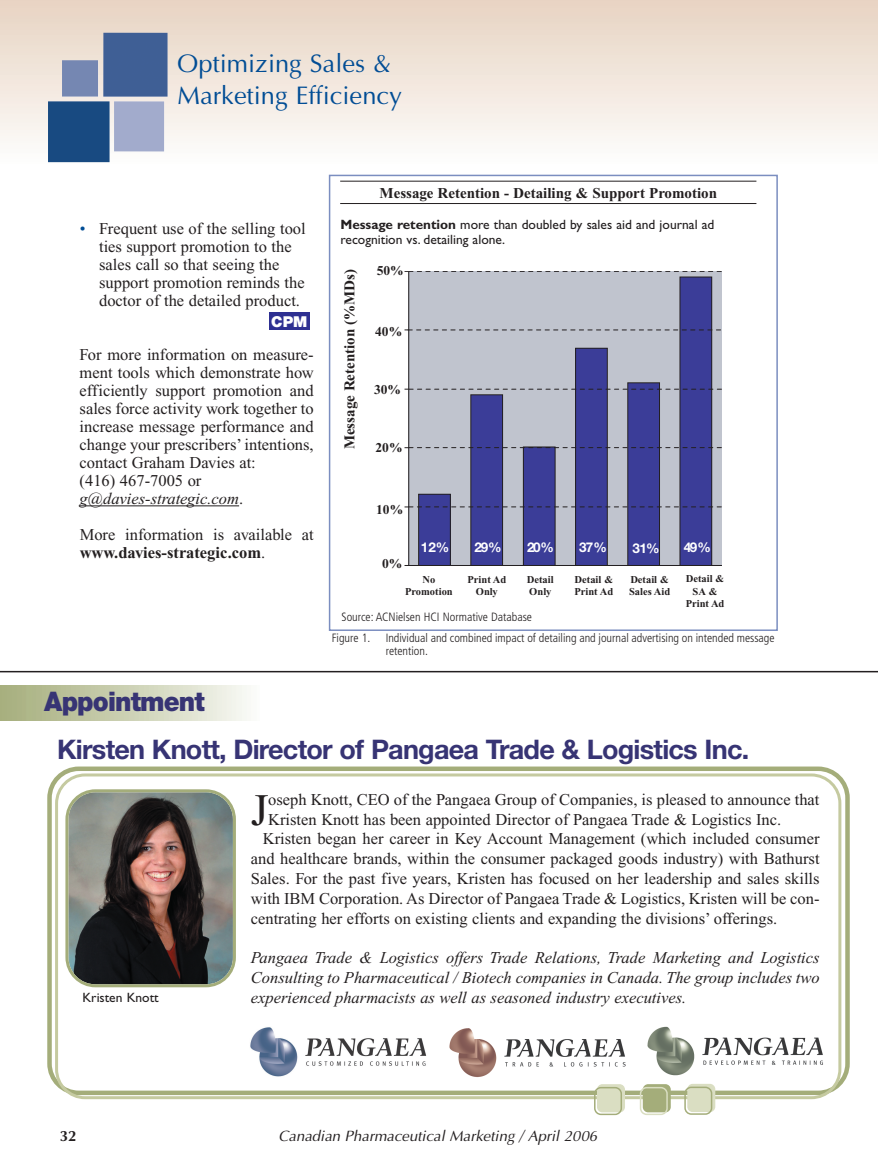
<style>
.page{position:relative;width:878px;height:1175px;background:#fff}
.page>*{position:absolute;margin:0;border:0;box-sizing:border-box;transform-origin:0 0}
.t1{font:45px "Times";color:#231f20}
.t2{font:700 27px "Helvetica Neue";letter-spacing:-.03em;color:#373474}
.t3{font:900 27px "Helvetica Neue";letter-spacing:-.035em;color:#373474;scale:.94 1}
.t4{font:25.5px/31.5px "Optima";color:#014d95}
.t5{font:16.5px/18px "Times";color:#231f20}
.t6{font:italic 16.5px/19.8px "Times";color:#231f20;text-align:justify}
.t7{font:700 15px "Times";color:#231f20}
.t8{font:italic 15px "Optima";color:#231f20}
.t9{font:900 15px "Helvetica Neue";color:#fff}
.t10{font:700 15px "Optima";color:#231f20}
.t11{font:13.5px/15px "Gill Sans";color:#231f20}
.t12{font:700 13.5px "Helvetica Neue";letter-spacing:-.085em;color:#fff}
.t13{font:700 13.5px "Times";color:#231f20}
.t14{font:300 condensed 12px/13.5px "Frutiger";color:#231f20}
.t15{font:700 10.5px/12.6px "Times";color:#231f20;text-align:center}
.s1{color:#014d95}
.s2{font-style:italic}
.s3{font-weight:700}
</style>
<div class="page">
<hr style="left:80px;top:505px;width:159px;height:1px;background:#231f20">
<div style="left:0;top:0;width:878px;height:164px;background:linear-gradient(to bottom,#e7d3c2,#fdfdfc)"></div>
<img style="left:48px;top:33px;width:120px;height:129px">
<div style="left:269px;top:312px;width:41px;height:18px;background:#2e3092"></div>
<svg style="left:47px;top:766px;width:802px;height:319px"></svg>
<svg style="left:55px;top:773px;width:786px;height:326px"></svg>
<div style="left:597px;top:1084px;width:28px;height:28px;background:#dadec2;border-radius:5px"></div>
<svg style="left:594px;top:1086px;width:28px;height:29px"></svg>
<svg style="left:642px;top:1084px;width:28px;height:28px"></svg>
<svg style="left:639px;top:1086px;width:28px;height:29px"></svg>
<svg style="left:687px;top:1083px;width:28px;height:29px"></svg>
<svg style="left:684px;top:1086px;width:28px;height:28px"></svg>
<div style="left:0;top:685px;width:260px;height:35px;background:linear-gradient(to right,#a4ac79,#f9faf6)"></div>
<div style="left:81px;top:990px;width:149px;height:18px;background:#fff"></div>
<img style="left:242px;top:1009px;width:197px;height:69px">
<img style="left:444px;top:1010px;width:191px;height:72px">
<img style="left:640px;top:1011px;width:191px;height:68px">
<div style="left:409px;top:271px;width:313px;height:294px;background:#c0c4ce"></div>
<hr style="left:408px;top:271px;width:1px;height:294px;background:#231f20">
<hr style="left:404px;top:565px;width:318px;height:1px;background:#231f20">
<div style="left:418px;top:494px;width:32px;height:71px;background:#3b3d98"></div>
<div style="left:418px;top:494px;width:32px;height:72px;border:1px solid #231f20"></div>
<div style="left:471px;top:395px;width:31px;height:170px;background:#3b3d98"></div>
<div style="left:470px;top:394px;width:33px;height:172px;border:1px solid #231f20"></div>
<div style="left:523px;top:447px;width:32px;height:118px;background:#3b3d98"></div>
<div style="left:523px;top:446px;width:32px;height:120px;border:1px solid #231f20"></div>
<div style="left:575px;top:348px;width:32px;height:217px;background:#3b3d98"></div>
<div style="left:575px;top:348px;width:32px;height:218px;border:1px solid #231f20"></div>
<div style="left:627px;top:383px;width:32px;height:182px;background:#3b3d98"></div>
<div style="left:627px;top:382px;width:33px;height:184px;border:1px solid #231f20"></div>
<div style="left:680px;top:277px;width:31px;height:288px;background:#3b3d98"></div>
<div style="left:679px;top:277px;width:33px;height:289px;border:1px solid #231f20"></div>
<svg style="left:404px;top:271px;width:317px;height:1px"></svg>
<svg style="left:404px;top:329px;width:316px;height:1px"></svg>
<svg style="left:404px;top:389px;width:317px;height:1px"></svg>
<svg style="left:404px;top:447px;width:317px;height:1px"></svg>
<svg style="left:404px;top:506px;width:317px;height:1px"></svg>
<div style="left:329px;top:175px;width:448px;height:456px;border:2px solid #7b8ec0"></div>
<hr style="left:340px;top:181px;width:416px;height:1px;background:#231f20">
<hr style="left:340px;top:203px;width:416px;height:1px;background:#231f20">
<hr style="left:0;top:671px;width:878px;height:1px;background:#231f20">
<h3 class="t4" style="left:177px;top:47px;width:226px">Optimizing Sales &amp;<br>Marketing Efficiency</h3>
<p class="t5" style="left:99px;top:221px;width:208px;text-indent:-19px"><span class="s1">•</span> Frequent use of the selling tool ties support promotion to the sales call so that seeing the support promotion reminds the doctor of the detailed product.</p>
<p class="t5" style="left:80px;top:347px;width:236px">For more information on measure&shy;ment tools which demonstrate how efficiently support promotion and sales force activity work together to increase message performance and change your prescribers’ intentions, contact Graham Davies at:<br>(416) 467-7005 or <span class="s2">g@davies-strategic.com</span>.</p>
<p class="t5" style="left:80px;top:527px;width:236px">More information is available at <span class="s3">www.davies-strategic.com</span>.</p>
<p class="t9" style="left:271px;top:316px;width:38px">CPM</p>
<h2 class="t3" style="left:44px;top:692px;width:172px">Appointment</h2>
<p class="t7" style="left:379px;top:188px;width:339px">Message Retention - Detailing &amp; Support Promotion</p>
<p class="t11" style="left:340px;top:219px;width:375px"><span class="s3">Message retention</span> more than doubled by sales aid and journal ad recognition vs. detailing alone.</p>
<p class="t7" style="left:344px;top:449px;width:182px;rotate:-90deg">Message Retention (%MDs)</p>
<p class="t13" style="left:377px;top:266px;width:28px">50%</p>
<p class="t13" style="left:375px;top:327px;width:28px">40%</p>
<p class="t13" style="left:374px;top:385px;width:28px">30%</p>
<p class="t13" style="left:375px;top:443px;width:28px">20%</p>
<p class="t13" style="left:376px;top:505px;width:28px">10%</p>
<p class="t13" style="left:382px;top:559px;width:22px">0%</p>
<p class="t12" style="left:421px;top:542px;width:30px">12%</p>
<p class="t12" style="left:474px;top:542px;width:29px">29%</p>
<p class="t12" style="left:527px;top:542px;width:29px">20%</p>
<p class="t12" style="left:579px;top:542px;width:29px">37%</p>
<p class="t12" style="left:632px;top:543px;width:29px">31%</p>
<p class="t12" style="left:683px;top:542px;width:29px">49%</p>
<p class="t15" style="left:405px;top:574px;width:49px">No<br>Promotion</p>
<p class="t15" style="left:467px;top:574px;width:40px">Print Ad<br>Only</p>
<p class="t15" style="left:527px;top:574px;width:28px;text-align:left">Detail<br>Only</p>
<p class="t15" style="left:574px;top:574px;width:40px;text-align:left">Detail &amp;<br>Print Ad</p>
<p class="t15" style="left:629px;top:574px;width:43px;text-align:left">Detail &amp;<br>Sales Aid</p>
<p class="t15" style="left:685px;top:573px;width:40px">Detail &amp;<br>SA &amp;<br>Print Ad</p>
<p class="t14" style="left:341px;top:611px;width:192px">Source: ACNielsen HCI Normative Database</p>
<p class="t14" style="left:332px;top:632px;width:40px">Figure 1.</p>
<p class="t14" style="left:386px;top:632px;width:390px">Individual and combined impact of detailing and journal advertising on intended message retention.</p>
<h2 class="t2" style="left:57px;top:740px;width:693px">Kirsten Knott, Director of Pangaea Trade &amp; Logistics Inc.</h2>
<p class="t11" style="left:82px;top:990px;width:78px">Kristen Knott</p>
<h1 class="t1" style="left:251px;top:793px;width:19px">J</h1>
<p class="t5" style="left:268px;top:792px;width:553px">oseph Knott, CEO of the Pangaea Group of Companies, is pleased to announce that</p>
<p class="t5" style="left:268px;top:811px;width:514px">Kristen Knott has been appointed Director of Pangaea Trade &amp; Logistics Inc.</p>
<p class="t5" style="left:263px;top:831px;width:558px">Kristen began her career in Key Account Management (which included consumer</p>
<p class="t5" style="left:251px;top:851px;width:570px">and healthcare brands, within the consumer packaged goods industry) with Bathurst</p>
<p class="t5" style="left:251px;top:871px;width:570px">Sales. For the past five years, Kristen has focused on her leadership and sales skills</p>
<p class="t5" style="left:251px;top:891px;width:570px">with IBM Corporation. As Director of Pangaea Trade &amp; Logistics, Kristen will be con-</p>
<p class="t5" style="left:251px;top:910px;width:528px">centrating her efforts on existing clients and expanding the divisions’ offerings.</p>
<p class="t6" style="left:251px;top:949px;width:570px">Pangaea Trade &amp; Logistics offers Trade Relations, Trade Marketing and Logistics Consulting to Pharmaceutical / Biotech companies in Canada. The group includes two experienced pharmacists as well as seasoned industry executives.</p>
<p class="t10" style="left:60px;top:1126px;width:18px">32</p>
<p class="t8" style="left:278px;top:1126px;width:320px">Canadian Pharmaceutical Marketing / April 2006</p>
</div>
